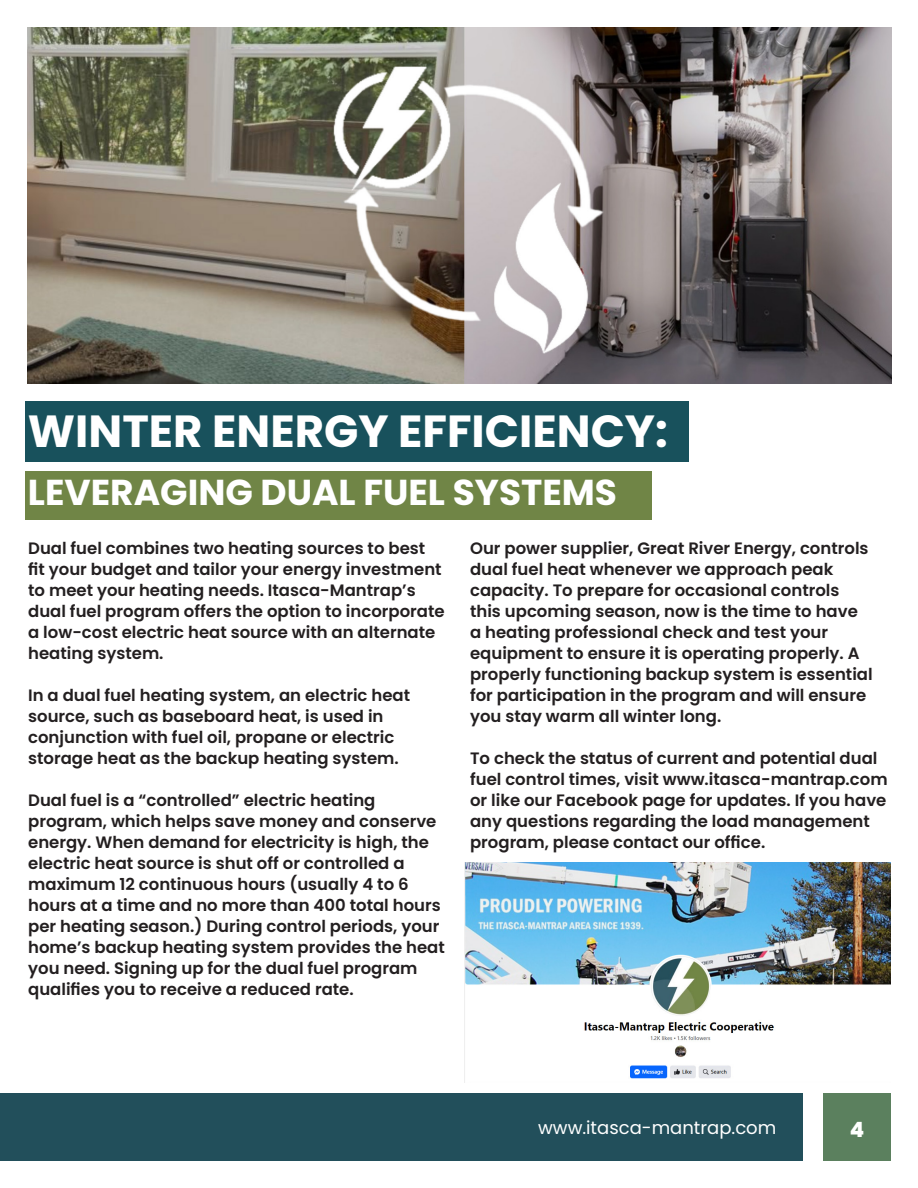
<style>
.page{position:relative;width:918px;height:1188px;background:#fff}
.page>*{position:absolute;margin:0;border:0;box-sizing:border-box;transform-origin:0 0}
.Subheader{font:700 45px "Poppins";color:#fff}
.Subheader-2{font:700 36px "Poppins";color:#fff}
.t1{font:800 21px "Poppins";color:#fff}
.t2{font:18px "Poppins";color:#fff}
.t3{font:600 16.5px/21px "Poppins";color:#231f20}
</style>
<div class="page">
<div style="left:0;top:1093px;width:803px;height:68px;background:#224f5b"></div>
<div style="left:823px;top:1093px;width:68px;height:68px;background:#5b805e"></div>
<div style="left:25px;top:401px;width:664px;height:60px;background:#18515c"></div>
<img style="left:28px;top:27px;width:864px;height:356px">
<div style="left:25px;top:472px;width:626px;height:48px;background:#708546"></div>
<img style="left:465px;top:863px;width:426px;height:216px">
<p class="Subheader" style="left:28px;top:405px;width:642px">WINTER ENERGY EFFICIENCY:</p>
<p class="Subheader-2" style="left:28px;top:472px;width:591px">LEVERAGING DUAL FUEL SYSTEMS</p>
<p class="t3" style="left:28px;top:538px;width:418px">Dual fuel combines two heating sources to best fit your budget and tailor your energy investment to meet your heating needs. Itasca-Mantrap’s dual fuel program offers the option to incorporate a low-cost electric heat source with an alternate heating system.</p>
<p class="t3" style="left:28px;top:685px;width:383px">In a dual fuel heating system, an electric heat source, such as baseboard heat, is used in conjunction with fuel oil, propane or electric storage heat as the backup heating system.</p>
<p class="t3" style="left:28px;top:790px;width:418px">Dual fuel is a “controlled” electric heating program, which helps save money and conserve energy. When demand for electricity is high, the electric heat source is shut off or controlled a maximum 12 continuous hours (usually 4 to 6 hours at a time and no more than 400 total hours per heating season.) During control periods, your home’s backup heating system provides the heat you need. Signing up for the dual fuel program qualifies you to receive a reduced rate.</p>
<p class="t3" style="left:470px;top:538px;width:404px">Our power supplier, Great River Energy, controls dual fuel heat whenever we approach peak capacity. To prepare for occasional controls this upcoming season, now is the time to have a heating professional check and test your equipment to ensure it is operating properly. A properly functioning backup system is essential for participation in the program and will ensure you stay warm all winter long.</p>
<p class="t3" style="left:470px;top:748px;width:419px">To check the status of current and potential dual fuel control times, visit www.itasca-mantrap.com or like our Facebook page for updates. If you have any questions regarding the load management program, please contact our office.</p>
<p class="t2" style="left:538px;top:1118px;width:240px">www.itasca-mantrap.com</p>
<p class="t1" style="left:850px;top:1118px;width:16px">4</p>
</div>
